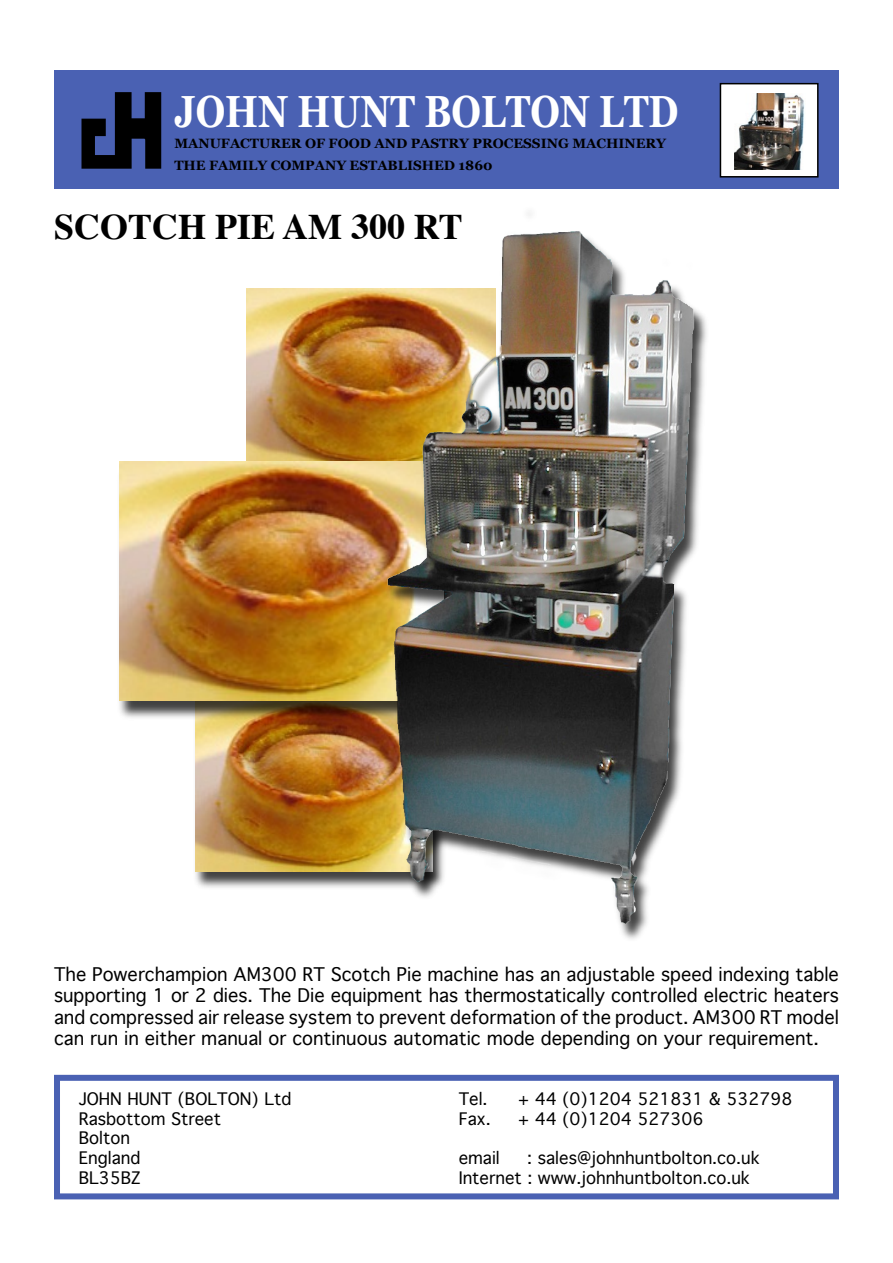
<style>
.page{position:relative;width:893px;height:1263px;background:#fff}
.page>*{position:absolute;margin:0;border:0;box-sizing:border-box;transform-origin:0 0}
.t1{font:700 45px "Georgia";color:#fff;scale:.8 1}
.t2{font:700 36px "Times";color:#000}
.t3{font:18px/21.6px "Geneva";color:#000;text-align:justify}
.t4{font:16.5px/19.8px "Geneva";color:#000}
.t5{font:700 13.5px/21.6px "Georgia";color:#000}
</style>
<div class="page">
<div style="left:54px;top:70px;width:785px;height:119px;background:#4a61b3"></div>
<div style="left:54px;top:1075px;width:785px;height:124px;border:6px solid #4a61b3"></div>
<div style="left:720px;top:84px;width:98px;height:93px;background:#fff"></div>
<div style="left:720px;top:83px;width:99px;height:95px;border:2px solid #000"></div>
<svg style="left:81px;top:92px;width:80px;height:77px"></svg>
<img style="left:734px;top:94px;width:71px;height:75px">
<img style="left:247px;top:288px;width:70px;height:174px">
<div style="left:193px;top:699px;width:255px;height:192px;background:#000;opacity:.75"></div>
<img style="left:196px;top:721px;width:121px;height:151px">
<div style="left:116px;top:463px;width:342px;height:258px;background:#000;opacity:.75"></div>
<img style="left:119px;top:462px;width:198px;height:239px">
<img style="left:317px;top:213px;width:390px;height:726px">
<h1 class="t1" style="left:174px;top:83px;width:632px">JOHN HUNT BOLTON LTD</h1>
<p class="t5" style="left:174px;top:133px;width:493px">MANUFACTURER OF FOOD AND PASTRY PROCESSING MACHINERY<br>THE FAMILY COMPANY ESTABLISHED 1860</p>
<h2 class="t2" style="left:54px;top:192px;width:410px">SCOTCH PIE AM 300 RT</h2>
<p class="t3" style="left:54px;top:963px;width:786px">The Powerchampion AM300 RT Scotch Pie machine has an adjustable speed indexing table supporting 1 or 2 dies. The Die equipment has thermostatically controlled electric heaters and compressed air release system to prevent deformation of the product. AM300 RT model can run in either manual or continuous automatic mode depending on your requirement.</p>
<p class="t4" style="left:79px;top:1088px;width:214px">JOHN HUNT (BOLTON) Ltd<br>Rasbottom Street<br>Bolton<br>England<br>BL35BZ</p>
<p class="t4" style="left:459px;top:1088px;width:30px">Tel.</p>
<p class="t4" style="left:518px;top:1088px;width:276px">+ 44 (0)1204 521831 &amp; 532798</p>
<p class="t4" style="left:459px;top:1108px;width:33px">Fax.</p>
<p class="t4" style="left:518px;top:1108px;width:187px">+ 44 (0)1204 527306</p>
<p class="t4" style="left:459px;top:1148px;width:43px">email</p>
<p class="t4" style="left:459px;top:1148px;width:303px;text-indent:69px">: sales@johnhuntbolton.co.uk<br>Internet : www.johnhuntbolton.co.uk</p>
</div>
